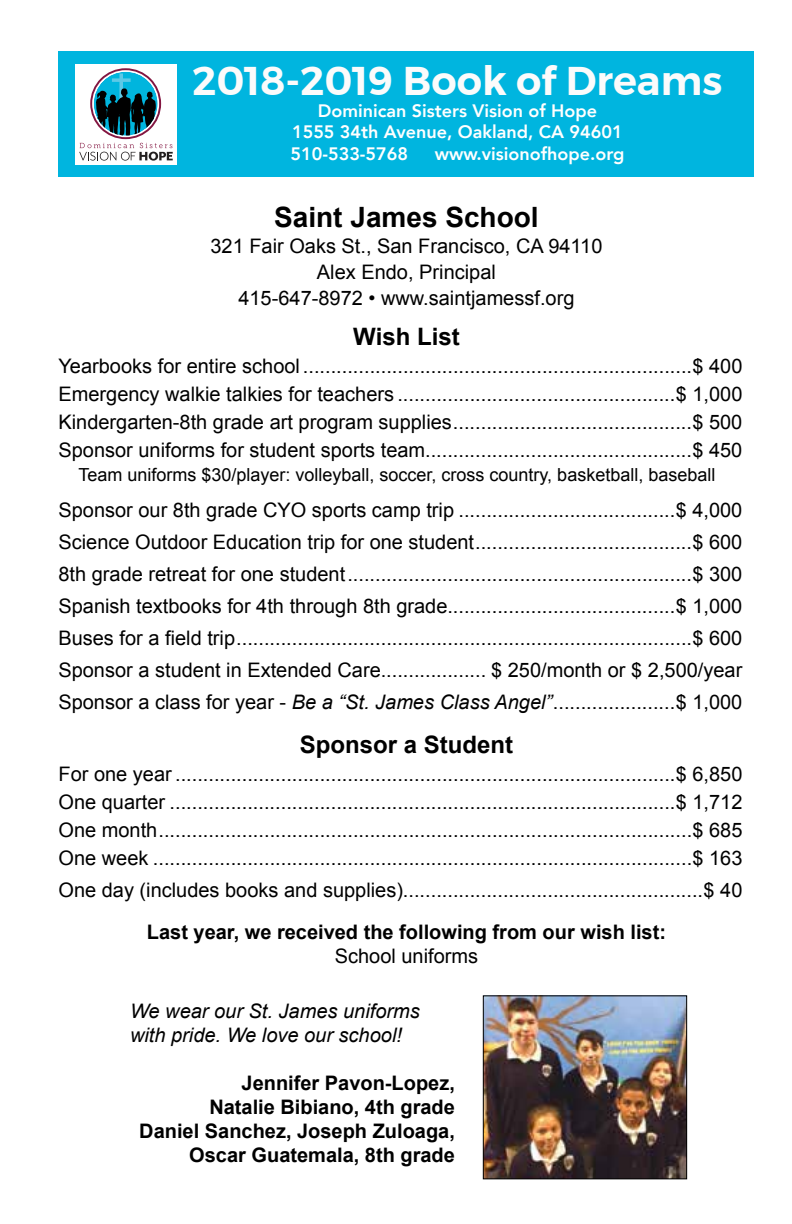
<style>
.page{position:relative;width:792px;height:1224px;background:#fff}
.page>*{position:absolute;margin:0;border:0;box-sizing:border-box;transform-origin:0 0}
.t1{font:600 40px "Montserrat";color:#fbfbfb}
.t2{font:700 28px "Arial";color:#000}
.t3{font:700 24px "Arial";color:#000}
.t4{font:20px/28px "Arial";color:#000;text-align:justify}
.t5{font:700 20px/24px "Arial";color:#000;text-align:right}
.t6{font:italic 20px/24px "Arial";color:#000}
.t7{font:800 18px/21.6px "Avenir";color:#fff}
.t8{font:18px "Arial";color:#000}
.s1{font-style:italic}
</style>
<div class="page">
<img style="left:485px;top:997px;width:200px;height:180px">
<div style="left:483px;top:995px;width:204px;height:184px;border:1px solid #000"></div>
<div style="left:58px;top:51px;width:696px;height:126px;background:#00b5df"></div>
<div style="left:75px;top:64px;width:101px;height:101px;background:#fff"></div>
<svg style="left:79px;top:68px;width:94px;height:93px"></svg>
<h1 class="t1" style="left:193px;top:49px;width:531px">2018-2019 Book of Dreams</h1>
<p class="t7" style="left:290px;top:100px;width:334px;text-indent:27px">Dominican Sisters Vision of Hope<br>1555 34th Avenue, Oakland, CA 94601<br>510-533-5768</p>
<p class="t7" style="left:435px;top:143px;width:191px">www.visionofhope.org</p>
<h2 class="t2" style="left:274px;top:198px;width:266px">Saint James School</h2>
<p class="t4" style="left:210px;top:233px;width:394px;line-height:26px;text-align:center">321 Fair Oaks St., San Francisco, CA 94110<br>Alex Endo, Principal<br>415-647-8972 • www.saintjamessf.org</p>
<p class="t3" style="left:353px;top:321px;width:108px">Wish List</p>
<p class="t4" style="left:58px;top:352px;width:686px">Yearbooks for entire school ......................................................................$ 400<br>Emergency walkie talkies for teachers ..................................................$ 1,000<br>Kindergarten-8th grade art program supplies...........................................$ 500<br>Sponsor uniforms for student sports team................................................$ 450</p>
<p class="t8" style="left:78px;top:463px;width:638px">Team uniforms $30/player: volleyball, soccer, cross country, basketball, baseball</p>
<p class="t4" style="left:58px;top:494px;width:686px;line-height:32px">Sponsor our 8th grade CYO sports camp trip .......................................$ 4,000<br>Science Outdoor Education trip for one student.......................................$ 600<br>8th grade retreat for one student..............................................................$ 300<br>Spanish textbooks for 4th through 8th grade.........................................$ 1,000<br>Buses for a field trip..................................................................................$ 600<br>Sponsor a student in Extended Care................... $ 250/month or $ 2,500/year Sponsor a class for year - <span class="s1">Be a “St. James Class Angel”</span>......................$ 1,000</p>
<p class="t3" style="left:300px;top:729px;width:215px">Sponsor a Student</p>
<p class="t4" style="left:58px;top:760px;width:685px">For one year ..........................................................................................$ 6,850<br>One quarter ...........................................................................................$ 1,712<br>One month................................................................................................$ 685<br>One week .................................................................................................$ 163</p>
<p class="t4" style="left:58px;top:876px;width:685px">One day (includes books and supplies)......................................................$ 40</p>
<p class="t5" style="left:147px;top:921px;width:521px">Last year, we received the following from our wish list:</p>
<p class="t4" style="left:335px;top:942px;width:145px">School uniforms</p>
<p class="t6" style="left:130px;top:999px;width:291px">We wear our St. James uniforms with pride. We love our school!</p>
<p class="t5" style="left:139px;top:1072px;width:317px">Jennifer Pavon-Lopez,<br>Natalie Bibiano, 4th grade<br>Daniel Sanchez, Joseph Zuloaga,<br>Oscar Guatemala, 8th grade</p>
</div>
